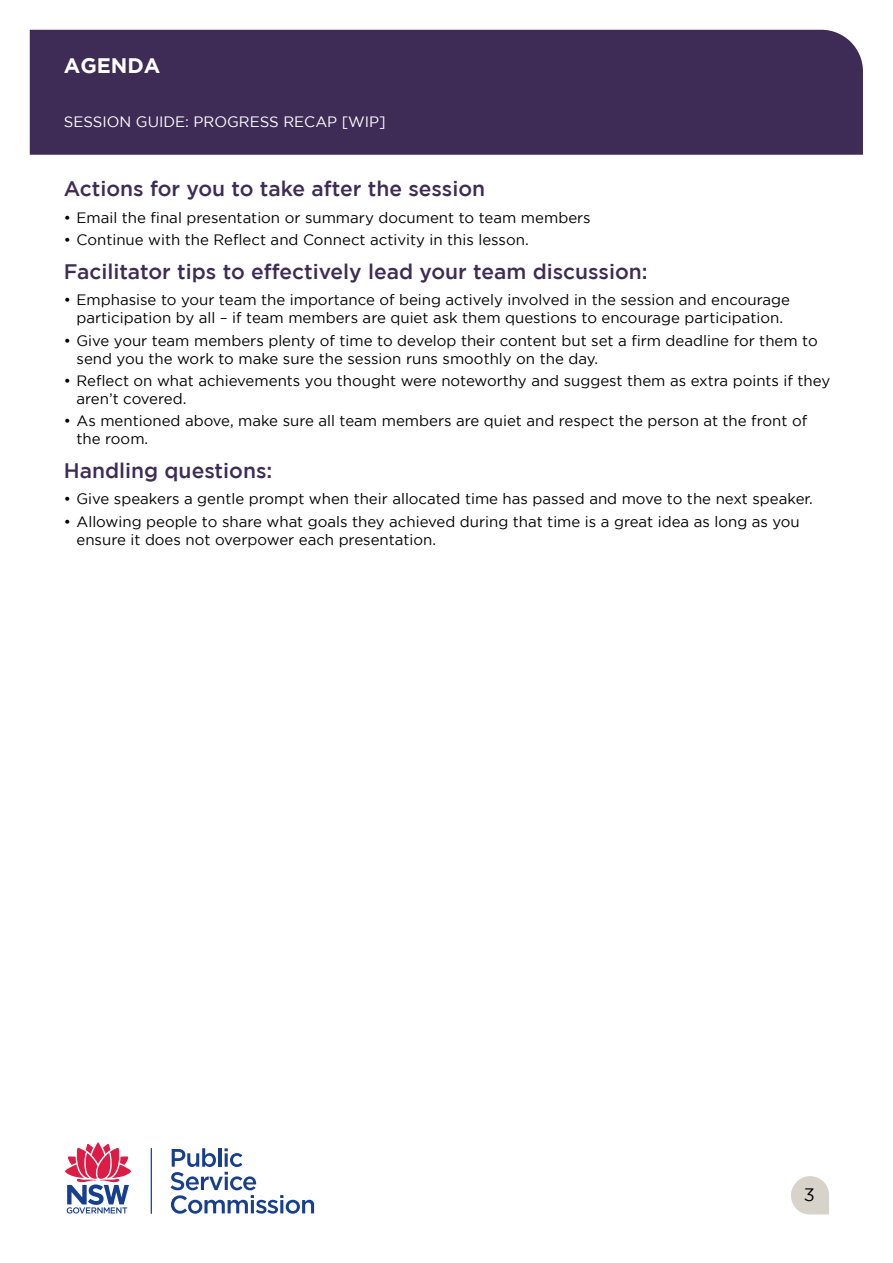
<style>
.page{position:relative;width:893px;height:1263px;background:#fff}
.page>*{position:absolute;margin:0;border:0;box-sizing:border-box;transform-origin:0 0}
.t1{font:500 21px "Gotham";color:#3e2c56}
.t2{font:700 21px "Gotham";color:#fff}
.t3{font:18px "Gotham";color:#000}
.t4{font:15px/18px "Gotham";color:#000}
.t5{font:15px "Gotham";color:#fff}
</style>
<div class="page">
<div style="left:30px;top:30px;width:833px;height:125px;background:#3e2c56"></div>
<svg style="left:791px;top:1176px;width:38px;height:38px"></svg>
<hr style="left:151px;top:1148px;width:1px;height:66px;background:#183f8e">
<svg style="left:65px;top:1142px;width:66px;height:71px"></svg>
<svg style="left:170px;top:1148px;width:144px;height:66px"></svg>
<h1 class="t2" style="left:64px;top:54px;width:98px">AGENDA</h1>
<p class="t5" style="left:64px;top:113px;width:324px">SESSION GUIDE: PROGRESS RECAP [WIP]</p>
<h1 class="t1" style="left:64px;top:177px;width:423px">Actions for you to take after the session</h1>
<p class="t4" style="left:64px;top:208px;width:528px">• Email the final presentation or summary document to team members</p>
<p class="t4" style="left:64px;top:231px;width:466px">• Continue with the Reflect and Connect activity in this lesson.</p>
<h1 class="t1" style="left:64px;top:260px;width:585px">Facilitator tips to effectively lead your team discussion:</h1>
<p class="t4" style="left:64px;top:291px;width:728px;text-align:center">• Emphasise to your team the importance of being actively involved in the session and encourage participation by all – if team members are quiet ask them questions to encourage participation.</p>
<p class="t4" style="left:77px;top:331px;width:743px;text-indent:-13px">• Give your team members plenty of time to develop their content but set a firm deadline for them to send you the work to make sure the session runs smoothly on the day.</p>
<p class="t4" style="left:77px;top:371px;width:755px;text-indent:-13px">• Reflect on what achievements you thought were noteworthy and suggest them as extra points if they aren’t covered.</p>
<p class="t4" style="left:77px;top:412px;width:732px;text-indent:-13px">• As mentioned above, make sure all team members are quiet and respect the person at the front of the room.</p>
<h1 class="t1" style="left:64px;top:458px;width:210px">Handling questions:</h1>
<p class="t4" style="left:64px;top:490px;width:751px">• Give speakers a gentle prompt when their allocated time has passed and move to the next speaker.</p>
<p class="t4" style="left:77px;top:512px;width:725px;text-indent:-13px">• Allowing people to share what goals they achieved during that time is a great idea as long as you ensure it does not overpower each presentation.</p>
<p class="t3" style="left:804px;top:1184px;width:13px">3</p>
</div>
